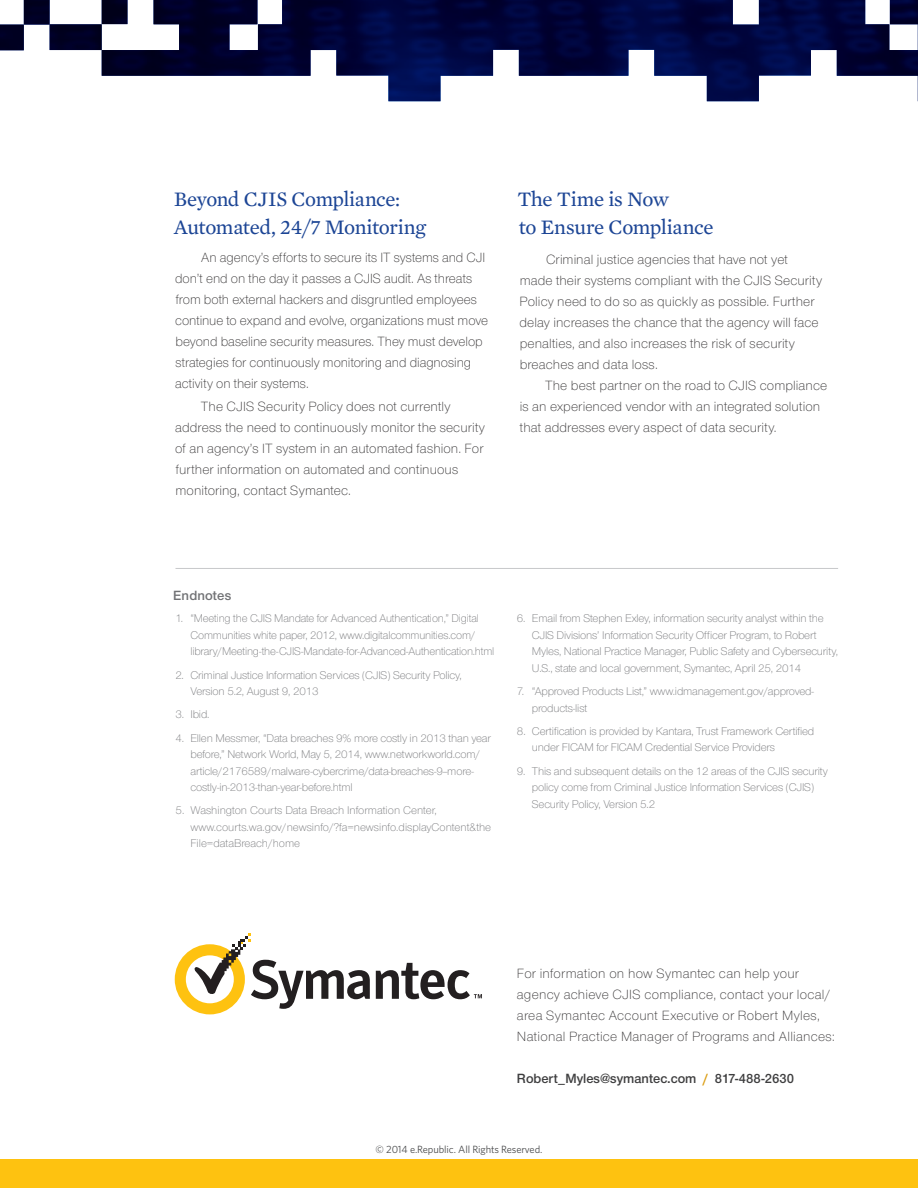
<style>
.page{position:relative;width:918px;height:1188px;background:#fff}
.page>*{position:absolute;margin:0;border:0;box-sizing:border-box;transform-origin:0 0}
.t1{font:21px/28.5px "Mercury Text G2";letter-spacing:-.02em;color:#1c4595}
.Body_Copy{font:300 13.8px/21px "Nimbus San Nov";letter-spacing:.01em;color:#312f30}
.Body_Copy-2{font:13.8px "Nimbus San Nov Sem Bol";color:#3e3e3f}
.Body_Copy-3{font:13.8px "Nimbus San Nov Sem Bol";letter-spacing:.005em;color:#717275}
.t2{font:300 11.7px/16.5px "Nimbus San Nov";letter-spacing:-.015em;color:#717275}
.t3{font:10.5px "Whitney";letter-spacing:-.01em;color:#4b4c4d}
.s1{color:#db9c10}
</style>
<div class="page">
<img style="left:0;top:0;width:918px;height:101px">
<div style="left:0;top:1160px;width:918px;height:28px;background:#fec210"></div>
<hr style="left:176px;top:568px;width:662px;height:1px;background:#c7c8ca">
<svg style="left:376px;top:963px;width:106px;height:36px"></svg>
<svg style="left:175px;top:933px;width:195px;height:81px"></svg>
<h2 class="t1" style="left:174px;top:183px;width:254px">Beyond CJIS Compliance:<br>Automated, 24/7 Monitoring</h2>
<p class="Body_Copy" style="left:175px;top:247px;width:314px;text-indent:26px">An agency’s efforts to secure its IT systems and CJI don’t end on the day it passes a CJIS audit. As threats from both external hackers and disgruntled employees continue to expand and evolve, organizations must move beyond baseline security measures. They must develop strategies for continuously monitoring and diagnosing activity on their systems.</p>
<p class="Body_Copy" style="left:175px;top:396px;width:311px;text-indent:26px">The CJIS Security Policy does not currently address the need to continuously monitor the security of an agency’s IT system in an automated fashion. For further information on automated and continuous monitoring, contact Symantec.</p>
<h2 class="t1" style="left:518px;top:183px;width:198px">The Time is Now<br>to Ensure Compliance</h2>
<p class="Body_Copy" style="left:519px;top:249px;width:304px;text-indent:27px">Criminal justice agencies that have not yet made their systems compliant with the CJIS Security Policy need to do so as quickly as possible. Further delay increases the chance that the agency will face penalties, and also increases the risk of security breaches and data loss.</p>
<p class="Body_Copy" style="left:520px;top:375px;width:309px;text-indent:25px">The best partner on the road to CJIS compliance is an experienced vendor with an integrated solution that addresses every aspect of data security.</p>
<p class="Body_Copy-3" style="left:173px;top:587px;width:60px">Endnotes</p>
<p class="t2" style="left:190px;top:610px;width:305px;text-indent:-15px">1. “Meeting the CJIS Mandate for Advanced Authentication,” Digital<br>Communities white paper, 2012, www.digitalcommunities.com/ library/Meeting-the-CJIS-Mandate-for-Advanced-Authentication.html</p>
<p class="t2" style="left:190px;top:667px;width:273px;text-indent:-15px">2. Criminal Justice Information Services (CJIS) Security Policy,<br>Version 5.2, August 9, 2013</p>
<p class="t2" style="left:176px;top:706px;width:36px">3. Ibid.</p>
<p class="t2" style="left:190px;top:730px;width:302px;text-indent:-15px">4. Ellen Messmer, “Data breaches 9% more costly in 2013 than year before,” Network World, May 5, 2014, www.networkworld.com/ article/2176589/malware-cybercrime/data-breaches-9--more&shy;costly-in-2013-than-year-before.html</p>
<p class="t2" style="left:190px;top:802px;width:302px;text-indent:-15px">5. Washington Courts Data Breach Information Center, www.courts.wa.gov/newsinfo/?fa=newsinfo.displayContent&amp;the<br>File=dataBreach/home</p>
<p class="t2" style="left:532px;top:610px;width:308px;text-indent:-15px">6. Email from Stephen Exley, information security analyst within the CJIS Divisions’ Information Security Officer Program, to Robert Myles, National Practice Manager, Public Safety and Cybersecurity, U.S., state and local government, Symantec, April 25, 2014</p>
<p class="t2" style="left:532px;top:683px;width:283px;text-indent:-15px">7. “Approved Products List,” www.idmanagement.gov/approved&shy;products-list</p>
<p class="t2" style="left:532px;top:723px;width:284px;text-indent:-15px">8. Certification is provided by Kantara, Trust Framework Certified under FICAM for FICAM Credential Service Providers</p>
<p class="t2" style="left:532px;top:763px;width:298px;text-indent:-15px">9. This and subsequent details on the 12 areas of the CJIS security policy come from Criminal Justice Information Services (CJIS)<br>Security Policy, Version 5.2</p>
<p class="Body_Copy" style="left:517px;top:963px;width:319px">For information on how Symantec can help your agency achieve CJIS compliance, contact your local/ area Symantec Account Executive or Robert Myles, National Practice Manager of Programs and Alliances:</p>
<p class="Body_Copy-2" style="left:517px;top:1070px;width:279px">Robert_Myles@symantec.com <span class="s1">/</span> 817-488-2630</p>
<p class="t3" style="left:376px;top:1142px;width:168px">© 2014 e.Republic. All Rights Reserved.</p>
</div>
